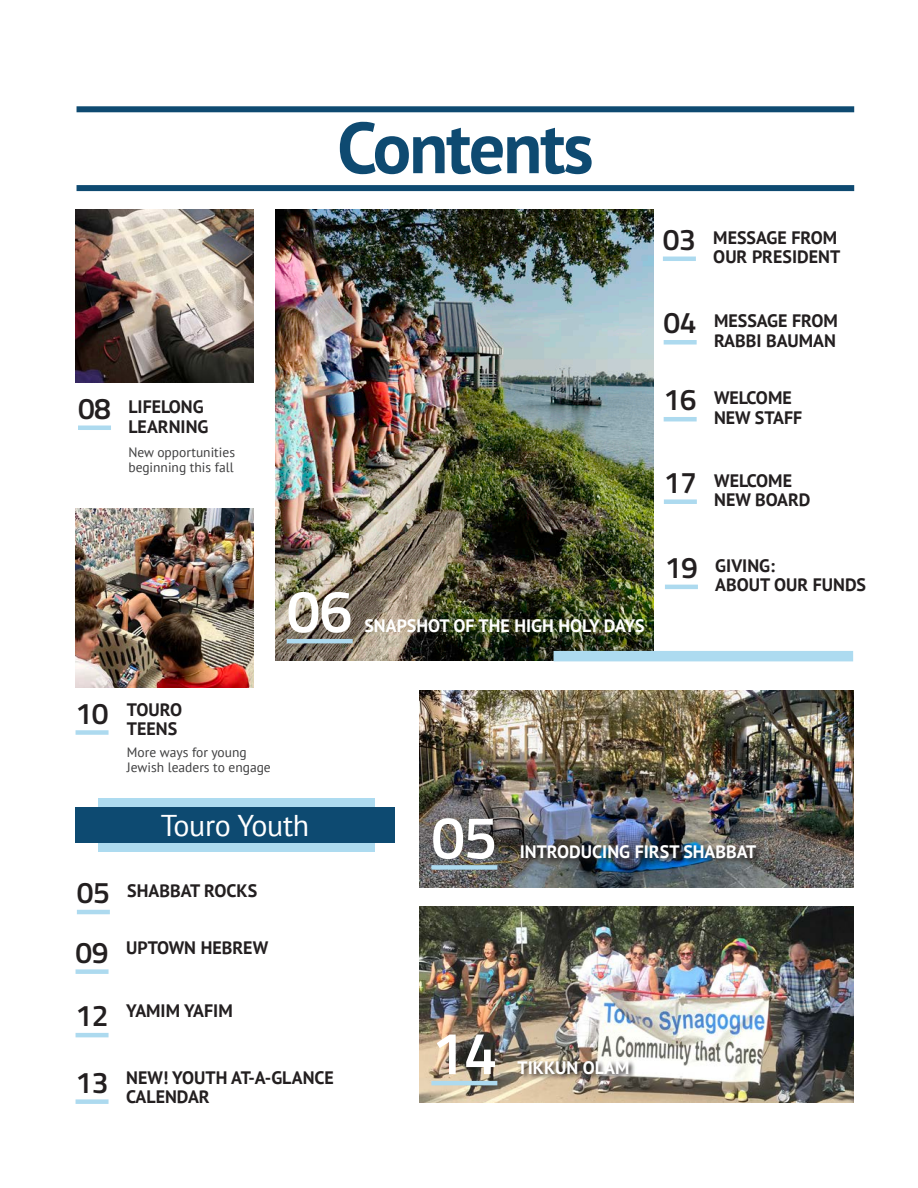
<style>
.page{position:relative;width:918px;height:1188px;background:#fff}
.page>*{position:absolute;margin:0;border:0;box-sizing:border-box;transform-origin:0 0}
.head{font:700 72px "PT Sans";letter-spacing:-.03em;color:#0e4a71}
.big_numbering{font:600 60px "Titillium";color:#fff}
.numbering{font:600 30px "Titillium";letter-spacing:-.02em;color:#231f20}
.t1{font:30px "PT Sans";letter-spacing:-.01em;color:#fff}
.content_title{font:700 18px "PT Sans";color:#231f20}
.content_title-2{font:700 18px "PT Sans";color:#fff}
.t2{font:13.5px/15px "PT Sans";color:#3e3e3f}
</style>
<div class="page">
<div style="left:76px;top:1099px;width:33px;height:5px;background:#addaef"></div>
<img style="left:420px;top:691px;width:434px;height:196px">
<img style="left:420px;top:907px;width:434px;height:196px">
<div style="left:520px;top:844px;width:244px;height:21px;background:#231f20;opacity:.94"></div>
<div style="left:431px;top:865px;width:66px;height:5px;background:#addaef"></div>
<div style="left:517px;top:1060px;width:119px;height:21px;background:#231f20;opacity:.94"></div>
<hr style="left:431px;top:1081px;width:66px;height:4px;background:#addaef">
<div style="left:76px;top:730px;width:33px;height:5px;background:#addaef"></div>
<div style="left:77px;top:106px;width:777px;height:6px;background:#0e4a71"></div>
<div style="left:77px;top:185px;width:777px;height:6px;background:#0e4a71"></div>
<img style="left:75px;top:210px;width:179px;height:172px">
<img style="left:275px;top:210px;width:378px;height:451px">
<img style="left:75px;top:509px;width:179px;height:179px">
<hr style="left:287px;top:639px;width:66px;height:4px;background:#addaef">
<div style="left:98px;top:798px;width:277px;height:54px;background:#addbf0"></div>
<div style="left:75px;top:807px;width:320px;height:36px;background:#0d4a71"></div>
<hr style="left:76px;top:1033px;width:33px;height:4px;background:#addaef">
<div style="left:554px;top:651px;width:299px;height:10px;background:#addbf0"></div>
<hr style="left:78px;top:426px;width:33px;height:4px;background:#addaef">
<hr style="left:664px;top:417px;width:33px;height:4px;background:#addaef">
<div style="left:664px;top:499px;width:33px;height:5px;background:#addaef"></div>
<hr style="left:665px;top:585px;width:33px;height:4px;background:#addaef">
<div style="left:76px;top:969px;width:33px;height:5px;background:#addaef"></div>
<hr style="left:77px;top:910px;width:33px;height:4px;background:#addaef">
<div style="left:664px;top:340px;width:33px;height:5px;background:#addaef"></div>
<hr style="left:663px;top:257px;width:33px;height:4px;background:#addaef">
<p class="numbering" style="left:78px;top:386px;width:34px">08</p>
<p class="content_title" style="left:128px;top:395px;width:77px">LIFELONG</p>
<p class="content_title" style="left:128px;top:415px;width:82px">LEARNING</p>
<p class="t2" style="left:128px;top:444px;width:108px">New opportunities</p>
<p class="t2" style="left:128px;top:459px;width:107px">beginning this fall</p>
<p class="head" style="left:337px;top:100px;width:258px">Contents</p>
<p class="numbering" style="left:663px;top:217px;width:34px">03</p>
<p class="content_title" style="left:713px;top:225px;width:125px">MESSAGE FROM</p>
<p class="content_title" style="left:713px;top:245px;width:129px">OUR PRESIDENT</p>
<p class="numbering" style="left:664px;top:300px;width:34px">04</p>
<p class="content_title" style="left:714px;top:309px;width:125px">MESSAGE FROM</p>
<p class="content_title" style="left:714px;top:328px;width:123px">RABBI BAUMAN</p>
<p class="numbering" style="left:664px;top:377px;width:34px">16</p>
<p class="content_title" style="left:714px;top:386px;width:79px">WELCOME</p>
<p class="content_title" style="left:714px;top:405px;width:90px">NEW STAFF</p>
<p class="numbering" style="left:664px;top:460px;width:34px">17</p>
<p class="content_title" style="left:714px;top:468px;width:79px">WELCOME</p>
<p class="content_title" style="left:714px;top:488px;width:98px">NEW BOARD</p>
<p class="big_numbering" style="left:287px;top:566px;width:67px">06</p>
<p class="content_title-2" style="left:364px;top:614px;width:282px">SNAPSHOT OF THE HIGH HOLY DAYS</p>
<p class="numbering" style="left:665px;top:545px;width:34px">19</p>
<p class="content_title" style="left:715px;top:554px;width:61px">GIVING:</p>
<p class="content_title" style="left:715px;top:573px;width:152px">ABOUT OUR FUNDS</p>
<p class="numbering" style="left:76px;top:690px;width:34px">10</p>
<p class="content_title" style="left:127px;top:698px;width:57px">TOURO</p>
<p class="content_title" style="left:127px;top:717px;width:52px">TEENS</p>
<p class="t2" style="left:127px;top:744px;width:145px">More ways for young<br>Jewish leaders to engage</p>
<p class="t1" style="left:161px;top:807px;width:150px">Touro Youth</p>
<p class="numbering" style="left:77px;top:870px;width:34px">05</p>
<p class="content_title" style="left:127px;top:879px;width:132px">SHABBAT ROCKS</p>
<p class="numbering" style="left:76px;top:930px;width:34px">09</p>
<p class="content_title" style="left:126px;top:935px;width:143px">UPTOWN HEBREW</p>
<p class="numbering" style="left:76px;top:993px;width:34px">12</p>
<p class="content_title" style="left:126px;top:999px;width:108px">YAMIM YAFIM</p>
<p class="numbering" style="left:76px;top:1060px;width:34px">13</p>
<p class="content_title" style="left:126px;top:1065px;width:209px">NEW! YOUTH AT-A-GLANCE</p>
<p class="content_title" style="left:126px;top:1085px;width:85px">CALENDAR</p>
<p class="big_numbering" style="left:431px;top:792px;width:67px">05</p>
<p class="content_title-2" style="left:520px;top:840px;width:238px">INTRODUCING FIRST SHABBAT</p>
<p class="big_numbering" style="left:431px;top:1008px;width:67px">14</p>
<p class="content_title-2" style="left:518px;top:1055px;width:113px">TIKKUN OLAM</p>
</div>
